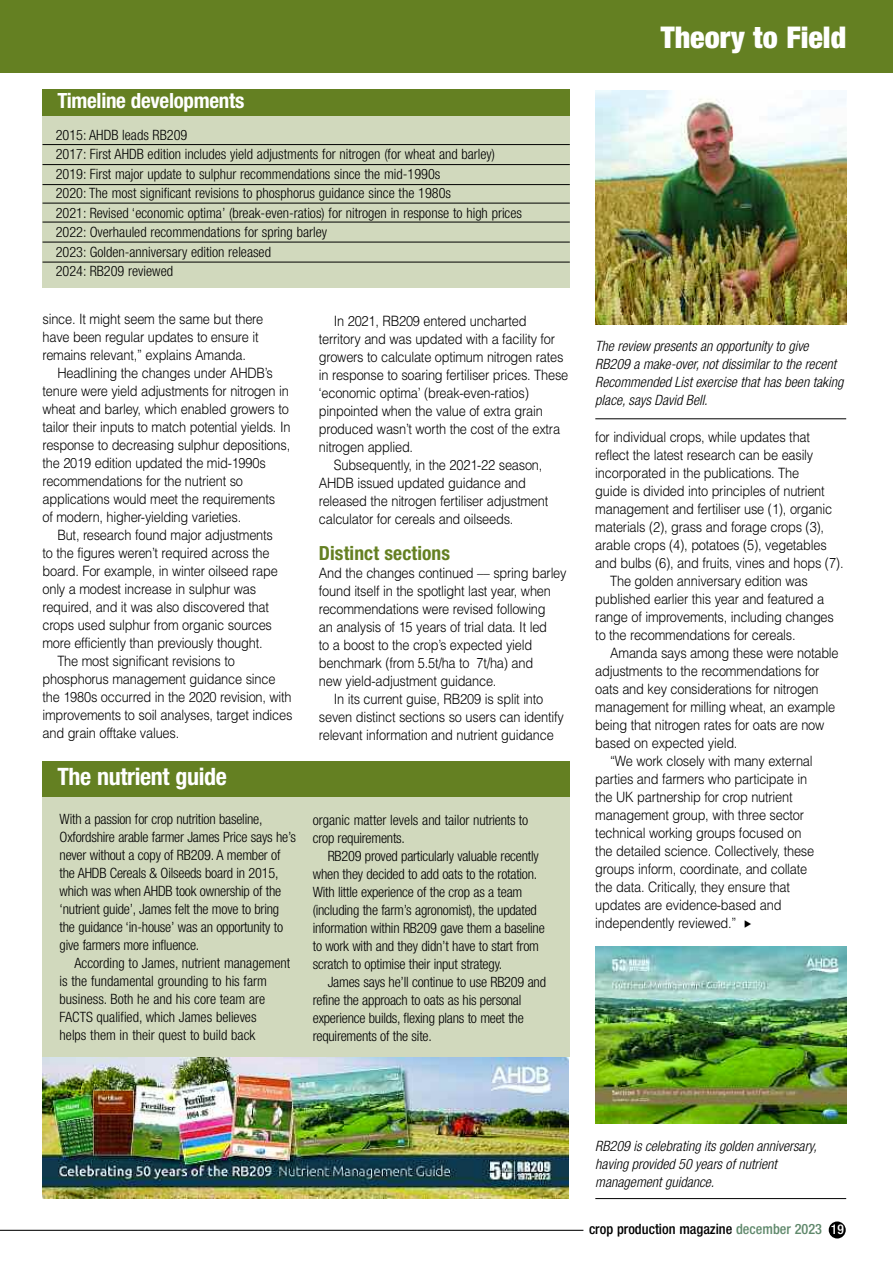
<style>
.page{position:relative;width:893px;height:1263px;background:#fff}
.page>*{position:absolute;margin:0;border:0;box-sizing:border-box;transform-origin:0 0}
.t1{font:900 condensed 30px "Helvetica Neue";color:#fff}
.t2{font:700 condensed 24px "Helvetica Neue";letter-spacing:-.015em;color:#fff}
.t3{font:700 condensed 21px "Helvetica Neue";letter-spacing:-.015em;color:#fff}
.t4{font:700 condensed 19.5px "Helvetica Neue";letter-spacing:.005em;color:#648022}
.t5{font:300 14.25px/18px "Helvetica";letter-spacing:-.015em;color:#000;scale:.9 1}
.t6{font:300 condensed 14.25px/18px "Helvetica Neue";letter-spacing:-.015em;color:#000}
.t7{font:italic 300 condensed 14.25px/18px "Helvetica Neue";color:#000}
.t8{font:500 condensed 14.25px "Helvetica Neue";color:#000}
.s1{color:#60896c}
.s2{font-size:13.5px;color:#fff}
</style>
<div class="page">
<img style="left:595px;top:947px;width:251px;height:177px">
<hr style="left:595px;top:1198px;width:251px;height:1px;background:#000">
<img style="left:595px;top:91px;width:251px;height:233px">
<hr style="left:595px;top:418px;width:251px;height:1px;background:#000">
<div style="left:43px;top:797px;width:527px;height:399px;background:#d1d9bd"></div>
<img style="left:43px;top:1057px;width:526px;height:141px">
<div style="left:43px;top:761px;width:527px;height:36px;background:#648022"></div>
<div style="left:43px;top:114px;width:527px;height:173px;background:#d1d9bd"></div>
<div style="left:43px;top:89px;width:527px;height:26px;background:#648022"></div>
<div style="left:829px;top:1221px;width:17px;height:17px;background:#000;border-radius:50%"></div>
<hr style="left:0;top:1230px;width:583px;height:1px;background:#000">
<div style="left:0;top:0;width:893px;height:72px;background:#648022"></div>
<hr style="left:43px;top:144px;width:527px;height:1px;background:#000">
<hr style="left:43px;top:164px;width:527px;height:1px;background:#000">
<hr style="left:43px;top:184px;width:527px;height:1px;background:#000">
<hr style="left:43px;top:203px;width:527px;height:1px;background:#000">
<hr style="left:43px;top:222px;width:527px;height:1px;background:#000">
<hr style="left:43px;top:242px;width:527px;height:1px;background:#000">
<hr style="left:43px;top:262px;width:527px;height:1px;background:#000">
<h3 class="t3" style="left:57px;top:93px;width:188px">Timeline developments</h3>
<p class="t6" style="left:56px;top:126px;width:468px;line-height:19.5px">2015: AHDB leads RB209<br>2017: First AHDB edition includes yield adjustments for nitrogen (for wheat and barley)<br>2019: First major update to sulphur recommendations since the mid-1990s<br>2020: The most significant revisions to phosphorus guidance since the 1980s<br>2021: Revised ‘economic optima’ (break-even-ratios) for nitrogen in response to high prices 2022: Overhauled recommendations for spring barley<br>2023: Golden-anniversary edition released<br>2024: RB209 reviewed</p>
<p class="t5" style="left:43px;top:310px;width:247px">since. It might seem the same but there have been regular updates to ensure it remains relevant,” explains Amanda.</p>
<p class="t5" style="left:43px;top:364px;width:277px;text-indent:15px">Headlining the changes under AHDB’s tenure were yield adjustments for nitrogen in wheat and barley, which enabled growers to tailor their inputs to match potential yields. In response to decreasing sulphur depositions, the 2019 edition updated the mid-1990s recommendations for the nutrient so applications would meet the requirements<br>of modern, higher-yielding varieties.</p>
<p class="t5" style="left:57px;top:526px;width:241px">But, research found major adjustments</p>
<p class="t5" style="left:43px;top:544px;width:254px">to the figures weren’t required across the</p>
<p class="t5" style="left:43px;top:562px;width:263px">board. For example, in winter oilseed rape</p>
<p class="t5" style="left:43px;top:580px;width:239px">only a modest increase in sulphur was</p>
<p class="t5" style="left:43px;top:598px;width:253px">required, and it was also discovered that</p>
<p class="t5" style="left:43px;top:616px;width:256px">crops used sulphur from organic sources</p>
<p class="t5" style="left:43px;top:634px;width:246px">more efficiently than previously thought.</p>
<p class="t5" style="left:57px;top:652px;width:199px">The most significant revisions to</p>
<p class="t5" style="left:43px;top:670px;width:260px">phosphorus management guidance since</p>
<p class="t5" style="left:43px;top:688px;width:278px">the 1980s occurred in the 2020 revision, with</p>
<p class="t5" style="left:43px;top:706px;width:279px">improvements to soil analyses, target indices</p>
<p class="t5" style="left:43px;top:724px;width:153px">and grain offtake values.</p>
<h2 class="t2" style="left:57px;top:768px;width:171px">The nutrient guide</h2>
<p class="t6" style="left:60px;top:812px;width:238px">With a passion for crop nutrition baseline, Oxfordshire arable farmer James Price says he’s never without a copy of RB209. A member of the AHDB Cereals &amp; Oilseeds board in 2015, which was when AHDB took ownership of the ‘nutrient guide’, James felt the move to bring the guidance ‘in-house’ was an opportunity to give farmers more influence.</p>
<p class="t6" style="left:60px;top:956px;width:232px;text-indent:15px">According to James, nutrient management is the fundamental grounding to his farm business. Both he and his core team are FACTS qualified, which James believes<br>helps them in their quest to build back</p>
<p class="t5" style="left:334px;top:312px;width:216px">In 2021, RB209 entered uncharted</p>
<p class="t5" style="left:319px;top:330px;width:264px">territory and was updated with a facility for</p>
<p class="t5" style="left:319px;top:348px;width:273px">growers to calculate optimum nitrogen rates</p>
<p class="t5" style="left:319px;top:366px;width:279px">in response to soaring fertiliser prices. These</p>
<p class="t5" style="left:319px;top:384px;width:235px">‘economic optima’ (break-even-ratios)</p>
<p class="t5" style="left:319px;top:402px;width:250px">pinpointed when the value of extra grain</p>
<p class="t5" style="left:319px;top:420px;width:269px">produced wasn’t worth the cost of the extra</p>
<p class="t5" style="left:319px;top:438px;width:106px">nitrogen applied.</p>
<p class="t5" style="left:334px;top:456px;width:233px">Subsequently, in the 2021-22 season,</p>
<p class="t5" style="left:319px;top:474px;width:232px">AHDB issued updated guidance and</p>
<p class="t5" style="left:319px;top:492px;width:256px">released the nitrogen fertiliser adjustment</p>
<p class="t5" style="left:319px;top:510px;width:218px">calculator for cereals and oilseeds.</p>
<h3 class="t4" style="left:319px;top:546px;width:133px">Distinct sections</h3>
<p class="t5" style="left:319px;top:564px;width:277px">And the changes continued –– spring barley</p>
<p class="t5" style="left:319px;top:582px;width:259px">found itself in the spotlight last year, when</p>
<p class="t5" style="left:319px;top:600px;width:253px">recommendations were revised following</p>
<p class="t5" style="left:319px;top:618px;width:255px">an analysis of 15 years of trial data. It led</p>
<p class="t5" style="left:319px;top:636px;width:239px">to a boost to the crop’s expected yield</p>
<p class="t5" style="left:319px;top:654px;width:240px">benchmark (from 5.5t/ha to 7t/ha) and</p>
<p class="t5" style="left:319px;top:672px;width:199px">new yield-adjustment guidance.</p>
<p class="t5" style="left:334px;top:690px;width:234px">In its current guise, RB209 is split into</p>
<p class="t5" style="left:319px;top:708px;width:274px">seven distinct sections so users can identify</p>
<p class="t5" style="left:319px;top:726px;width:262px">relevant information and nutrient guidance</p>
<p class="t6" style="left:313px;top:812px;width:217px">organic matter levels and tailor nutrients to crop requirements.</p>
<p class="t6" style="left:313px;top:848px;width:233px;text-indent:15px">RB209 proved particularly valuable recently when they decided to add oats to the rotation.<br>With little experience of the crop as a team (including the farm’s agronomist), the updated information within RB209 gave them a baseline to work with and they didn’t have to start from scratch to optimise their input strategy.</p>
<p class="t6" style="left:313px;top:974px;width:235px;text-indent:15px">James says he’ll continue to use RB209 and refine the approach to oats as his personal experience builds, flexing plans to meet the requirements of the site.</p>
<h1 class="t1" style="left:661px;top:27px;width:187px">Theory to Field</h1>
<p class="t7" style="left:595px;top:339px;width:249px">The review presents an opportunity to give RB209 a make-over, not dissimilar to the recent Recommended List exercise that has been taking place, says David Bell.</p>
<p class="t5" style="left:595px;top:428px;width:240px">for individual crops, while updates that</p>
<p class="t5" style="left:595px;top:446px;width:244px">reflect the latest research can be easily</p>
<p class="t5" style="left:595px;top:464px;width:228px">incorporated in the publications. The</p>
<p class="t5" style="left:595px;top:482px;width:256px">guide is divided into principles of nutrient</p>
<p class="t5" style="left:595px;top:500px;width:265px">management and fertiliser use (1), organic</p>
<p class="t5" style="left:595px;top:518px;width:256px">materials (2), grass and forage crops (3),</p>
<p class="t5" style="left:595px;top:536px;width:259px">arable crops (4), potatoes (5), vegetables</p>
<p class="t5" style="left:595px;top:554px;width:277px">and bulbs (6), and fruits, vines and hops (7).</p>
<p class="t5" style="left:610px;top:572px;width:221px">The golden anniversary edition was</p>
<p class="t5" style="left:595px;top:590px;width:256px">published earlier this year and featured a</p>
<p class="t5" style="left:595px;top:608px;width:267px">range of improvements, including changes</p>
<p class="t5" style="left:595px;top:626px;width:224px">to the recommendations for cereals.</p>
<p class="t5" style="left:610px;top:644px;width:255px">Amanda says among these were notable</p>
<p class="t5" style="left:595px;top:662px;width:251px">adjustments to the recommendations for</p>
<p class="t5" style="left:595px;top:680px;width:250px">oats and key considerations for nitrogen</p>
<p class="t5" style="left:595px;top:698px;width:268px">management for milling wheat, an example</p>
<p class="t5" style="left:595px;top:716px;width:256px">being that nitrogen rates for oats are now</p>
<p class="t5" style="left:595px;top:734px;width:159px">based on expected yield.</p>
<p class="t5" style="left:610px;top:752px;width:226px">“We work closely with many external</p>
<p class="t5" style="left:595px;top:770px;width:237px">parties and farmers who participate in</p>
<p class="t5" style="left:595px;top:788px;width:221px">the UK partnership for crop nutrient</p>
<p class="t5" style="left:595px;top:806px;width:234px">management group, with three sector</p>
<p class="t5" style="left:595px;top:824px;width:231px">technical working groups focused on</p>
<p class="t5" style="left:595px;top:842px;width:245px">the detailed science. Collectively, these</p>
<p class="t5" style="left:595px;top:860px;width:237px">groups inform, coordinate, and collate</p>
<p class="t5" style="left:595px;top:878px;width:218px">the data. Critically, they ensure that</p>
<p class="t5" style="left:595px;top:896px;width:208px">updates are evidence-based and</p>
<p class="t5" style="left:595px;top:914px;width:158px">independently reviewed.”</p>
<p class="t7" style="left:595px;top:1138px;width:223px">RB209 is celebrating its golden anniversary, having provided 50 years of nutrient management guidance.</p>
<p class="t8" style="left:589px;top:1224px;width:256px">crop production magazine <span class="s1">december 2023</span> <span class="s2">19</span></p>
</div>
